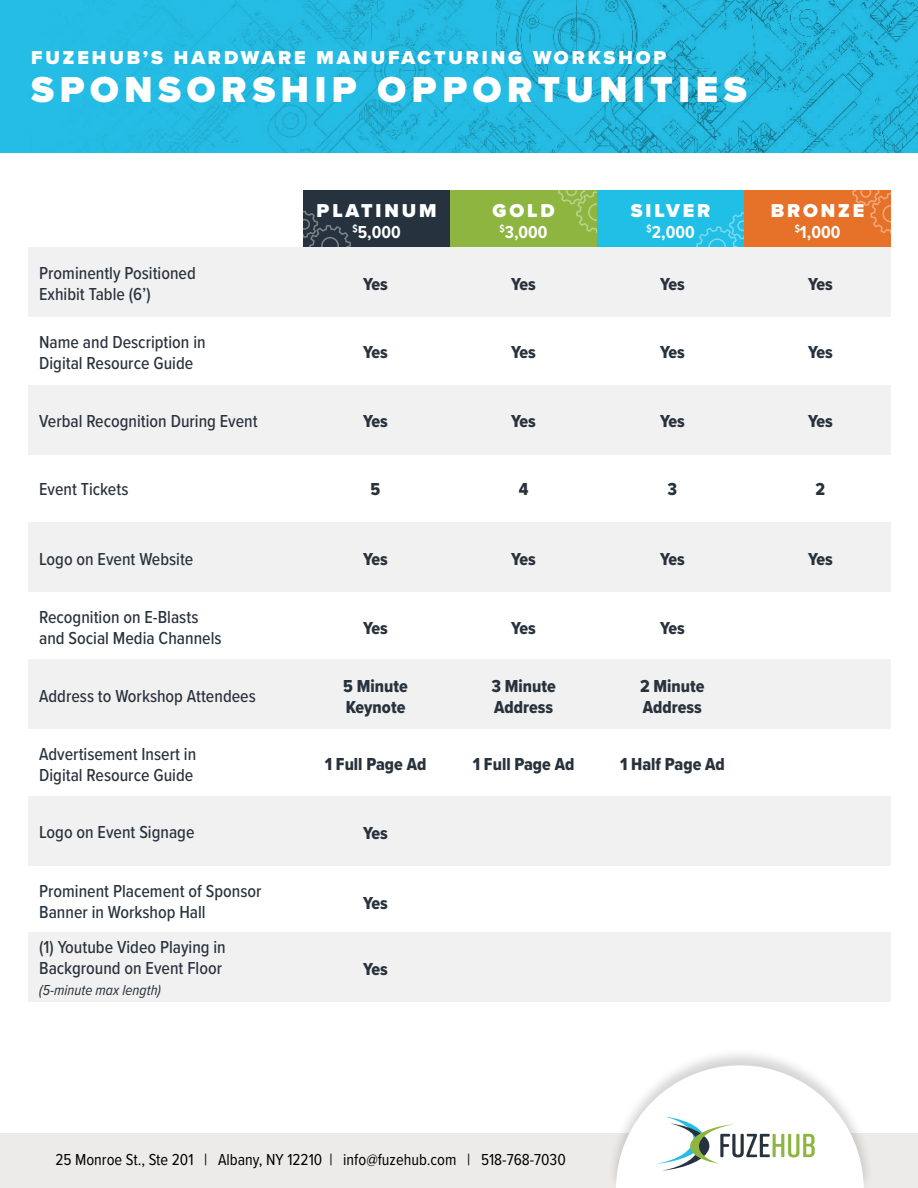
<style>
.page{position:relative;width:918px;height:1188px;background:#fff}
.page>*{position:absolute;margin:0;border:0;box-sizing:border-box;transform-origin:0 0}
.t1{font:900 37.5px "Proxima Nova";letter-spacing:.15em;color:#fff}
.t2{font:900 19.35px "Proxima Nova";letter-spacing:.15em;color:#fff}
.t3{font:500 18px/21px "Proxima Nova Cond";color:#28323d}
.t4{font:18px/21px "Proxima Nova Cond Extrabld";color:#28323d}
.t5{font:700 18px "Proxima Nova Cond";color:#fff}
.t6{font:16.5px "Proxima Nova Cond";color:#000}
.t7{font:italic 15px "Proxima Nova Cond";color:#28323d}
</style>
<div class="page">
<div style="left:0;top:1133px;width:918px;height:55px;background:#ecebea"></div>
<div style="left:606px;top:1048px;width:267px;height:140px;background:#000;opacity:.17"></div>
<svg style="left:616px;top:1065px;width:248px;height:123px"></svg>
<div style="left:450px;top:190px;width:147px;height:60px;background:#8db53f"></div>
<div style="left:303px;top:190px;width:147px;height:60px;background:#26323d"></div>
<svg style="left:291px;top:211px;width:60px;height:37px"></svg>
<svg style="left:558px;top:190px;width:39px;height:43px"></svg>
<div style="left:597px;top:190px;width:147px;height:60px;background:#1fbfe6"></div>
<svg style="left:696px;top:212px;width:48px;height:36px"></svg>
<div style="left:744px;top:190px;width:147px;height:60px;background:#e67129"></div>
<svg style="left:852px;top:190px;width:39px;height:44px"></svg>
<div style="left:28px;top:248px;width:862px;height:69px;background:#f2f1f1"></div>
<div style="left:28px;top:522px;width:862px;height:69px;background:#f2f1f1"></div>
<div style="left:28px;top:385px;width:862px;height:69px;background:#f2f1f1"></div>
<div style="left:28px;top:660px;width:862px;height:69px;background:#f2f1f1"></div>
<div style="left:28px;top:796px;width:862px;height:70px;background:#f2f1f1"></div>
<div style="left:28px;top:932px;width:862px;height:70px;background:#f2f1f1"></div>
<img style="left:0;top:0;width:918px;height:153px">
<p class="t2" style="left:31px;top:50px;width:637px">FUZEHUB’S HARDWARE MANUFACTURING WORKSHOP</p>
<h1 class="t1" style="left:31px;top:74px;width:717px">SPONSORSHIP OPPORTUNITIES</h1>
<p class="t2" style="left:317px;top:202px;width:122px">PLATINUM</p>
<p class="t5" style="left:353px;top:224px;width:50px"><sup>$</sup>5,000</p>
<p class="t2" style="left:493px;top:202px;width:64px">GOLD</p>
<p class="t5" style="left:500px;top:224px;width:50px"><sup>$</sup>3,000</p>
<p class="t2" style="left:631px;top:202px;width:81px">SILVER</p>
<p class="t5" style="left:646px;top:224px;width:50px"><sup>$</sup>2,000</p>
<p class="t2" style="left:771px;top:202px;width:95px">BRONZE</p>
<p class="t5" style="left:795px;top:224px;width:47px"><sup>$</sup>1,000</p>
<p class="t3" style="left:39px;top:264px;width:158px">Prominently Positioned<br>Exhibit Table (6’)</p>
<p class="t4" style="left:363px;top:274px;width:26px">Yes</p>
<p class="t4" style="left:660px;top:274px;width:26px">Yes</p>
<p class="t4" style="left:511px;top:274px;width:26px">Yes</p>
<p class="t4" style="left:808px;top:274px;width:26px">Yes</p>
<p class="t3" style="left:39px;top:332px;width:168px">Name and Description in<br>Digital Resource Guide</p>
<p class="t3" style="left:39px;top:411px;width:220px">Verbal Recognition During Event</p>
<p class="t3" style="left:39px;top:480px;width:91px">Event Tickets</p>
<p class="t3" style="left:39px;top:549px;width:156px">Logo on Event Website</p>
<p class="t3" style="left:39px;top:608px;width:184px">Recognition on E-Blasts and Social Media Channels</p>
<p class="t3" style="left:39px;top:687px;width:218px">Address to Workshop Attendees</p>
<p class="t3" style="left:39px;top:744px;width:159px">Advertisement Insert in<br>Digital Resource Guide</p>
<p class="t3" style="left:39px;top:823px;width:157px">Logo on Event Signage</p>
<p class="t3" style="left:39px;top:882px;width:224px">Prominent Placement of Sponsor<br>Banner in Workshop Hall</p>
<p class="t3" style="left:39px;top:938px;width:188px">(1) Youtube Video Playing in<br>Background on Event Floor</p>
<p class="t7" style="left:39px;top:984px;width:123px">(5-minute max length)</p>
<p class="t4" style="left:363px;top:343px;width:26px">Yes</p>
<p class="t4" style="left:660px;top:343px;width:26px">Yes</p>
<p class="t4" style="left:511px;top:343px;width:26px">Yes</p>
<p class="t4" style="left:808px;top:343px;width:26px">Yes</p>
<p class="t4" style="left:363px;top:411px;width:26px">Yes</p>
<p class="t4" style="left:660px;top:411px;width:26px">Yes</p>
<p class="t4" style="left:511px;top:411px;width:26px">Yes</p>
<p class="t4" style="left:808px;top:411px;width:26px">Yes</p>
<p class="t4" style="left:371px;top:480px;width:11px">5</p>
<p class="t4" style="left:668px;top:480px;width:11px">3</p>
<p class="t4" style="left:519px;top:480px;width:11px">4</p>
<p class="t4" style="left:816px;top:480px;width:11px">2</p>
<p class="t4" style="left:363px;top:549px;width:26px">Yes</p>
<p class="t4" style="left:660px;top:549px;width:26px">Yes</p>
<p class="t4" style="left:808px;top:549px;width:26px">Yes</p>
<p class="t4" style="left:511px;top:549px;width:26px">Yes</p>
<p class="t4" style="left:363px;top:618px;width:26px">Yes</p>
<p class="t4" style="left:660px;top:618px;width:26px">Yes</p>
<p class="t4" style="left:511px;top:618px;width:26px">Yes</p>
<p class="t4" style="left:343px;top:676px;width:66px">5 Minute<br>Keynote</p>
<p class="t4" style="left:325px;top:755px;width:103px">1 Full Page Ad</p>
<p class="t4" style="left:363px;top:823px;width:26px">Yes</p>
<p class="t4" style="left:363px;top:893px;width:26px">Yes</p>
<p class="t4" style="left:363px;top:960px;width:26px">Yes</p>
<p class="t4" style="left:491px;top:676px;width:66px">3 Minute<br>Address</p>
<p class="t4" style="left:473px;top:755px;width:103px">1 Full Page Ad</p>
<p class="t4" style="left:640px;top:676px;width:66px">2 Minute<br>Address</p>
<p class="t4" style="left:620px;top:755px;width:106px">1 Half Page Ad</p>
<p class="t6" style="left:55px;top:1153px;width:512px">25 Monroe St., Ste 201 | Albany, NY 12210 | info@fuzehub.com | 518-768-7030</p>
</div>
